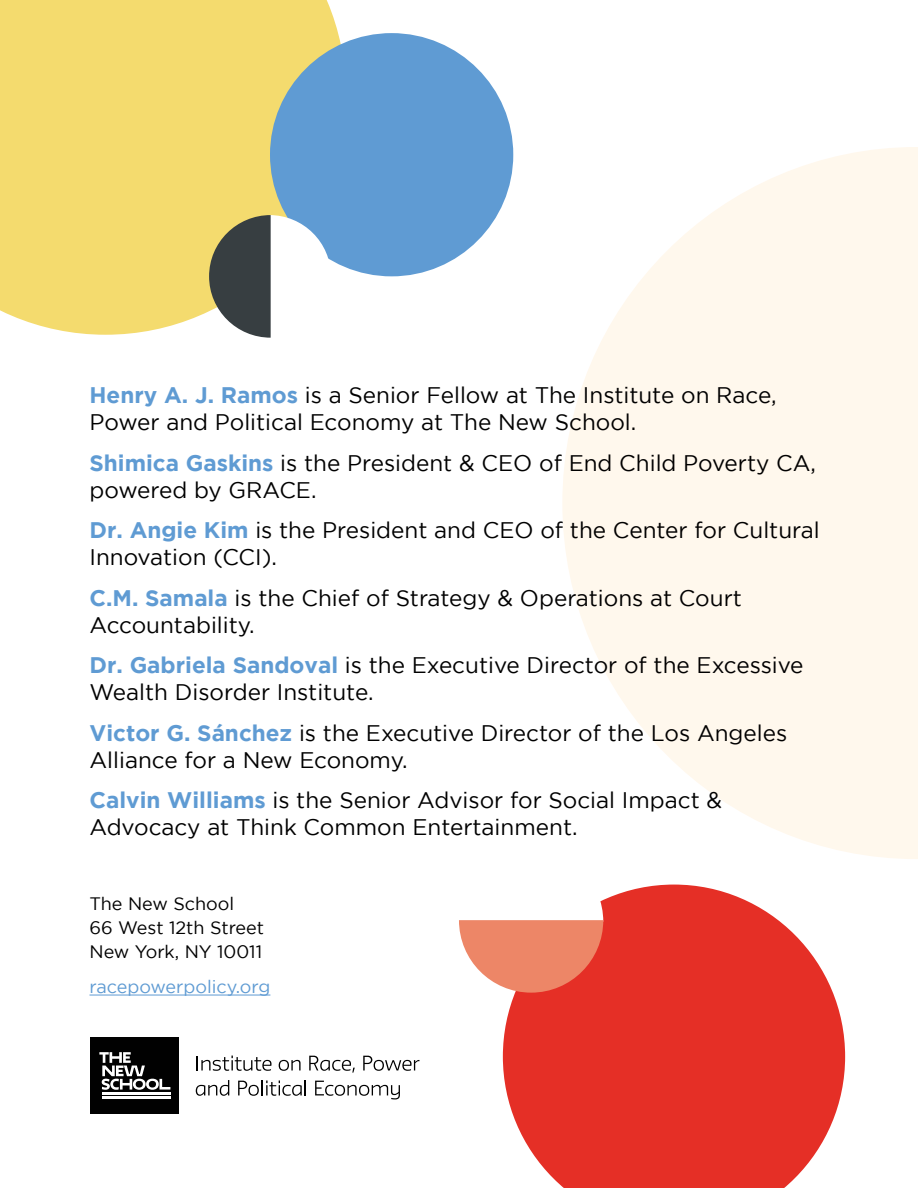
<style>
.page{position:relative;width:918px;height:1188px;background:#fff}
.page>*{position:absolute;margin:0;border:0;box-sizing:border-box;transform-origin:0 0}
.t1{font:22.5px/27px "Gotham";color:#000}
.t2{font:18px/24px "Gotham";color:#000}
.t3{font:18px "Gotham";color:#5f9bd3}
.s1{font-weight:700;color:#5f9bd3}
</style>
<div class="page">
<svg style="left:562px;top:147px;width:356px;height:712px;fill:#fff8ed"></svg>
<div style="left:0;top:0;width:346px;height:335px;background:#f4db6e"></div>
<div style="left:270px;top:33px;width:243px;height:243px;background:#5f9bd3;border-radius:50%"></div>
<svg style="left:209px;top:215px;width:122px;height:123px"></svg>
<svg style="left:503px;top:885px;width:342px;height:303px;background:#e84941"></svg>
<svg style="left:459px;top:849px;width:144px;height:144px"></svg>
<hr style="left:89px;top:995px;width:181px;height:1px;background:#5f9bd3">
<svg style="left:197px;top:1056px;width:75px;height:15px"></svg>
<svg style="left:279px;top:1060px;width:22px;height:11px"></svg>
<svg style="left:309px;top:1056px;width:46px;height:17px"></svg>
<svg style="left:363px;top:1056px;width:56px;height:15px"></svg>
<svg style="left:196px;top:1080px;width:33px;height:16px"></svg>
<svg style="left:238px;top:1080px;width:68px;height:16px"></svg>
<svg style="left:315px;top:1081px;width:85px;height:18px"></svg>
<div style="left:91px;top:1037px;width:88px;height:77px;background:#010101"></div>
<hr style="left:102px;top:1092px;width:68px;height:2px;background:#fff">
<hr style="left:102px;top:1097px;width:68px;height:2px;background:#fff">
<svg style="left:99px;top:1052px;width:71px;height:38px"></svg>
<p class="t1" style="left:89px;top:382px;width:689px"><span class="s1">Henry A. J. Ramos</span> is a Senior Fellow at The Institute on Race,<br>Power and Political Economy at The New School.</p>
<p class="t1" style="left:89px;top:449px;width:728px"><span class="s1">Shimica Gaskins</span> is the President &amp; CEO of End Child Poverty CA, powered by GRACE.</p>
<p class="t1" style="left:89px;top:517px;width:732px"><span class="s1">Dr. Angie Kim</span> is the President and CEO of the Center for Cultural<br>Innovation (CCI).</p>
<p class="t1" style="left:89px;top:584px;width:654px"><span class="s1">C.M. Samala</span> is the Chief of Strategy &amp; Operations at Court<br>Accountability.</p>
<p class="t1" style="left:89px;top:652px;width:716px"><span class="s1">Dr. Gabriela Sandoval</span> is the Executive Director of the Excessive<br>Wealth Disorder Institute.</p>
<p class="t1" style="left:89px;top:719px;width:699px"><span class="s1">Victor G. Sánchez</span> is the Executive Director of the Los Angeles<br>Alliance for a New Economy.</p>
<p class="t1" style="left:89px;top:787px;width:634px"><span class="s1">Calvin Williams</span> is the Senior Advisor for Social Impact &amp;<br>Advocacy at Think Common Entertainment.</p>
<p class="t2" style="left:89px;top:891px;width:176px">The New School<br>66 West 12th Street<br>New York, NY 10011</p>
<p class="t3" style="left:89px;top:976px;width:182px">racepowerpolicy.org</p>
</div>
